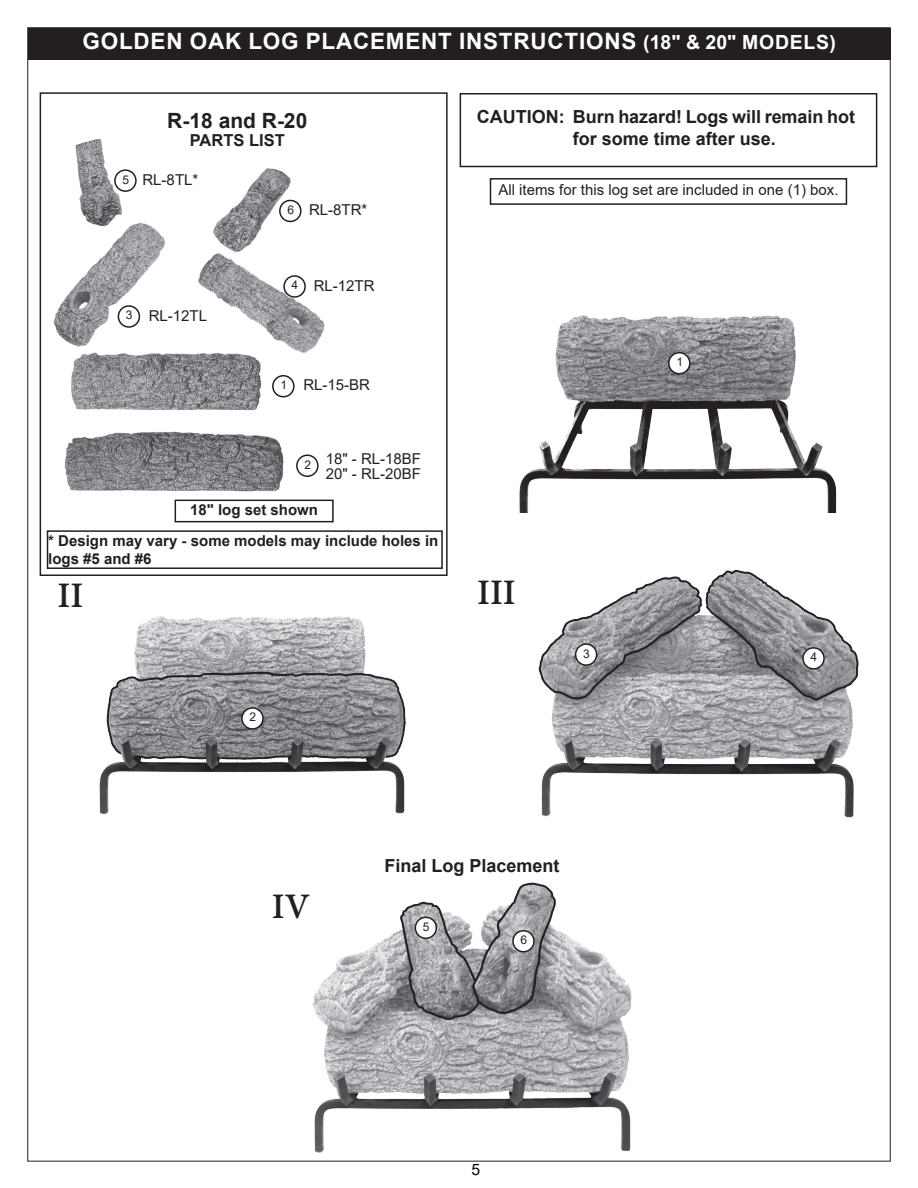
<style>
.page{position:relative;width:918px;height:1188px;background:#fff}
.page>*{position:absolute;margin:0;border:0;box-sizing:border-box;transform-origin:0 0}
.t1{font:700 39px "Adobe Devanagari";color:#231f20}
.t2{font:700 22.5px "Arial";letter-spacing:.035em;color:#fff}
.t3{font:700 21px "Arial";color:#231f20}
.t4{font:700 18px/21.6px "Arial";color:#231f20}
.t5{font:700 16.5px "Arial";color:#231f20}
.t6{font:15.75px "Arial";color:#000}
.t7{font:15px/15px "Arial";color:#231f20}
.t8{font:700 15px/18px "Arial";color:#231f20}
.t9{font:12px "Arial";color:#231f20}
.s1{font-size:19.5px}
.s2{font-size:12px}
</style>
<div class="page">
<div style="left:28px;top:28px;width:862px;height:31px;background:#231f20"></div>
<div style="left:460px;top:93px;width:417px;height:74px;border:2px solid #231f20"></div>
<img style="left:519px;top:315px;width:318px;height:197px">
<img style="left:99px;top:616px;width:307px;height:199px">
<img style="left:538px;top:569px;width:321px;height:249px">
<img style="left:285px;top:882px;width:422px;height:280px">
<div style="left:669px;top:353px;width:21px;height:21px;background:#fff;border-radius:50%"></div>
<div style="left:668px;top:352px;width:23px;height:22px;border:2px solid #231f20;border-radius:50%"></div>
<div style="left:242px;top:708px;width:21px;height:21px;background:#fff;border-radius:50%"></div>
<div style="left:241px;top:707px;width:23px;height:23px;border:2px solid #231f20;border-radius:50%"></div>
<div style="left:576px;top:644px;width:21px;height:21px;background:#fff;border-radius:50%"></div>
<div style="left:575px;top:643px;width:22px;height:23px;border:2px solid #231f20;border-radius:50%"></div>
<div style="left:803px;top:648px;width:21px;height:21px;background:#fff;border-radius:50%"></div>
<div style="left:802px;top:647px;width:23px;height:23px;border:2px solid #231f20;border-radius:50%"></div>
<img style="left:53px;top:139px;width:281px;height:364px">
<div style="left:40px;top:92px;width:408px;height:484px;border:2px solid #231f20"></div>
<div style="left:273px;top:376px;width:21px;height:21px;background:#fff;border-radius:50%"></div>
<div style="left:272px;top:375px;width:23px;height:22px;border:2px solid #231f20;border-radius:50%"></div>
<div style="left:297px;top:455px;width:21px;height:21px;background:#fff;border-radius:50%"></div>
<div style="left:296px;top:454px;width:23px;height:23px;border:2px solid #231f20;border-radius:50%"></div>
<div style="left:115px;top:170px;width:21px;height:21px;background:#fff;border-radius:50%"></div>
<div style="left:114px;top:169px;width:23px;height:23px;border:2px solid #231f20;border-radius:50%"></div>
<div style="left:284px;top:276px;width:21px;height:21px;background:#fff;border-radius:50%"></div>
<div style="left:283px;top:275px;width:23px;height:23px;border:2px solid #231f20;border-radius:50%"></div>
<div style="left:415px;top:917px;width:21px;height:21px;background:#fff;border-radius:50%"></div>
<div style="left:415px;top:917px;width:22px;height:22px;border:2px solid #231f20;border-radius:50%"></div>
<div style="left:513px;top:931px;width:21px;height:21px;background:#fff;border-radius:50%"></div>
<div style="left:512px;top:930px;width:23px;height:22px;border:2px solid #231f20;border-radius:50%"></div>
<div style="left:118px;top:306px;width:21px;height:21px;background:#fff;border-radius:50%"></div>
<div style="left:118px;top:305px;width:22px;height:23px;border:2px solid #231f20;border-radius:50%"></div>
<div style="left:280px;top:200px;width:21px;height:21px;background:#fff;border-radius:50%"></div>
<div style="left:279px;top:200px;width:23px;height:22px;border:2px solid #231f20;border-radius:50%"></div>
<div style="left:175px;top:500px;width:159px;height:22px;border:2px solid #231f20"></div>
<div style="left:490px;top:178px;width:357px;height:27px;border:2px solid #231f20"></div>
<div style="left:47px;top:530px;width:396px;height:39px;border:2px solid #231f20"></div>
<h2 class="t2" style="left:82px;top:25px;width:755px">GOLDEN OAK LOG PLACEMENT INSTRUCTIONS <span class="s1">(18" &amp; 20" MODELS)</span></h2>
<p class="t9" style="left:122px;top:171px;width:8px">5</p>
<h3 class="t3" style="left:167px;top:106px;width:142px">R-18 and R-20</h3>
<p class="t5" style="left:190px;top:128px;width:97px">PARTS LIST</p>
<p class="t7" style="left:142px;top:172px;width:57px">RL-8TL*</p>
<p class="t7" style="left:287px;top:202px;width:82px"><span class="s2">6</span> RL-8TR*</p>
<p class="t9" style="left:126px;top:307px;width:8px">3</p>
<p class="t7" style="left:149px;top:308px;width:60px">RL-12TL</p>
<p class="t7" style="left:292px;top:278px;width:84px"><span class="s2">4</span> RL-12TR</p>
<p class="t9" style="left:280px;top:377px;width:8px">1</p>
<p class="t7" style="left:303px;top:378px;width:68px">RL-15-BR</p>
<p class="t9" style="left:304px;top:456px;width:8px">2</p>
<p class="t7" style="left:326px;top:451px;width:97px">18" - RL-18BF<br>20" - RL-20BF</p>
<p class="t8" style="left:190px;top:501px;width:129px">18" log set shown</p>
<p class="t8" style="left:48px;top:532px;width:392px">* Design may vary - some models may include holes in logs #5 and #6</p>
<p class="t4" style="left:573px;top:106px;width:284px;text-indent:-96px">CAUTION: Burn hazard! Logs will remain hot for some time after use.</p>
<p class="t7" style="left:498px;top:182px;width:342px">All items for this log set are included in one (1) box.</p>
<p class="t9" style="left:676px;top:354px;width:8px">1</p>
<h1 class="t1" style="left:58px;top:573px;width:27px">II</h1>
<h1 class="t1" style="left:477px;top:570px;width:40px">III</h1>
<p class="t9" style="left:250px;top:709px;width:8px">2</p>
<p class="t9" style="left:583px;top:645px;width:8px">3</p>
<p class="t9" style="left:811px;top:649px;width:8px">4</p>
<h1 class="t1" style="left:272px;top:884px;width:40px">IV</h1>
<p class="t4" style="left:385px;top:855px;width:177px">Final Log Placement</p>
<p class="t9" style="left:423px;top:918px;width:8px">5</p>
<p class="t9" style="left:521px;top:932px;width:8px">6</p>
<p class="t6" style="left:471px;top:1159px;width:10px">5</p>
</div>
